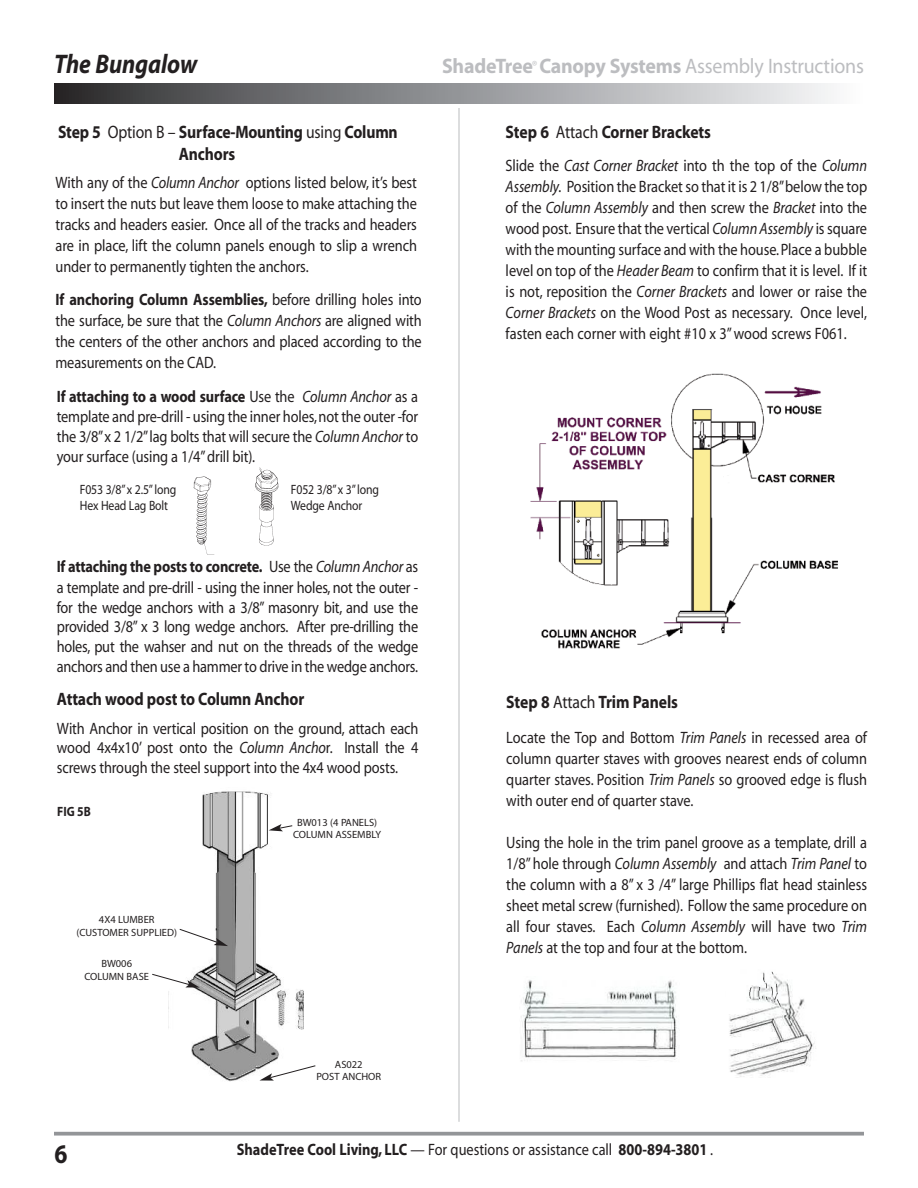
<style>
.page{position:relative;width:918px;height:1188px;background:#fff}
.page>*{position:absolute;margin:0;border:0;box-sizing:border-box;transform-origin:0 0}
.t1{font:italic 700 27px "Myriad";letter-spacing:-.005em;color:#231f20;scale:.87 1}
.t2{font:700 27px "Myriad";color:#231f20;scale:.87 1}
.t3{font:700 21px "Myriad";letter-spacing:-.01em;color:#bcbdc0;scale:.95 1}
.t4{font:700 18px/21.6px "Myriad";letter-spacing:-.01em;color:#231f20;scale:.87 1}
.t5{font:16.5px/21px "Myriad";letter-spacing:-.01em;color:#231f20;text-align:justify;scale:.87 1}
.t6{font:700 16.5px "Myriad";color:#231f20;scale:.87 1}
.t7{font:13.5px/16.2px "Myriad";letter-spacing:-.01em;color:#231f20;scale:.87 1}
.t8{font:700 13.5px "Myriad";color:#231f20;scale:.87 1}
.t9{font:10.5px/12.6px "Myriad";color:#231f20;text-align:center}
.s1{font-weight:400}
.s2{font-style:italic}
.s3{font-weight:700}
</style>
<div class="page">
<svg style="left:54px;top:1132px;width:810px;height:4px;background:#9fa0a3"></svg>
<div style="left:54px;top:84px;width:810px;height:20px;background:linear-gradient(to right,#2d2d2f,#fbfdff)"></div>
<hr style="left:458px;top:108px;width:2px;height:1014px;background:#d1d2d4">
<img style="left:530px;top:373px;width:308px;height:276px">
<img style="left:521px;top:980px;width:156px;height:81px">
<img style="left:729px;top:971px;width:87px;height:107px">
<img style="left:168px;top:791px;width:135px;height:291px">
<svg style="left:152px;top:973px;width:48px;height:15px"></svg>
<svg style="left:179px;top:928px;width:49px;height:18px"></svg>
<svg style="left:269px;top:824px;width:24px;height:7px"></svg>
<svg style="left:260px;top:1065px;width:56px;height:16px"></svg>
<img style="left:193px;top:467px;width:86px;height:88px">
<h1 class="t1" style="left:54px;top:54px;width:166px">The Bungalow</h1>
<p class="t3" style="left:442px;top:58px;width:446px">ShadeTree<sup>®</sup> Canopy Systems <span class="s1">Assembly Instructions</span></p>
<p class="t4" style="left:179px;top:123px;width:253px;text-indent:-121px">Step 5 <span class="s1">Option B –</span> Surface-Mounting <span class="s1">using</span> Column<br>Anchors</p>
<p class="t5" style="left:56px;top:173px;width:417px">With any of the <span class="s2">Column Anchor</span> options listed below, it’s best to insert the nuts but leave them loose to make attaching the tracks and headers easier. Once all of the tracks and headers are in place, lift the column panels enough to slip a wrench under to permanently tighten the anchors.</p>
<p class="t5" style="left:56px;top:290px;width:423px"><span class="s3">If anchoring Column Assemblies,</span> before drilling holes into the surface, be sure that the <span class="s2">Column Anchors</span> are aligned with the centers of the other anchors and placed according to the measurements on the CAD.</p>
<p class="t5" style="left:57px;top:388px;width:417px;line-height:20.1px"><span class="s3">If attaching to a wood surface</span> Use the <span class="s2">Column Anchor</span> as a template and pre-drill - using the inner holes,not the outer -for the 3/8”x 2 1/2”lag bolts that will secure the <span class="s2">Column Anchor</span> to your surface (using a 1/4”drill bit).</p>
<p class="t7" style="left:80px;top:483px;width:113px">F053 3/8”x 2.5”long<br>Hex Head Lag Bolt</p>
<p class="t7" style="left:291px;top:482px;width:103px">F052 3/8”x 3”long<br>Wedge Anchor</p>
<p class="t5" style="left:57px;top:558px;width:417px;line-height:20px"><span class="s3">If attaching the posts to concrete.</span> Use the <span class="s2">Column Anchor</span> as a template and pre-drill - using the inner holes, not the outer - for the wedge anchors with a 3/8” masonry bit, and use the provided 3/8” x 3 long wedge anchors. After pre-drilling the holes, put the wahser and nut on the threads of the wedge anchors and then use a hammer to drive in the wedge anchors.</p>
<p class="t4" style="left:57px;top:690px;width:286px">Attach wood post to Column Anchor</p>
<p class="t5" style="left:57px;top:720px;width:417px;line-height:19.8px">With Anchor in vertical position on the ground, attach each wood 4x4x10’ post onto the <span class="s2">Column Ancho</span>r. Install the 4 screws through the steel support into the 4x4 wood posts.</p>
<p class="t8" style="left:57px;top:807px;width:40px">FIG 5B</p>
<p class="t9" style="left:76px;top:914px;width:102px">4X4 LUMBER (CUSTOMER SUPPLIED)</p>
<p class="t9" style="left:84px;top:959px;width:66px">BW006<br>COLUMN BASE</p>
<p class="t9" style="left:293px;top:817px;width:89px">BW013 (4 PANELS)<br>COLUMN ASSEMBLY</p>
<p class="t9" style="left:316px;top:1059px;width:66px">AS022<br>POST ANCHOR</p>
<p class="t4" style="left:506px;top:123px;width:238px">Step 6 <span class="s1">Attach</span> Corner Brackets</p>
<p class="t5" style="left:506px;top:156px;width:417px">Slide the <span class="s2">Cast Corner Bracket</span> into th the top of the <span class="s2">Column Assembly.</span> Position the Bracket so that it is 2 1/8”below the top of the <span class="s2">Column Assembly</span> and then screw the <span class="s2">Bracket</span> into the wood post. Ensure that the vertical <span class="s2">Column Assembly</span> is square with the mounting surface and with the house.Place a bubble level on top of the <span class="s2">Header Beam</span> to confirm that it is level. If it is not, reposition the <span class="s2">Corner Brackets</span> and lower or raise the <span class="s2">Corner Brackets</span> on the Wood Post as necessary. Once level, fasten each corner with eight #10 x 3”wood screws F061.</p>
<p class="t4" style="left:506px;top:693px;width:199px">Step 8 <span class="s1">Attach</span> Trim Panels</p>
<p class="t5" style="left:506px;top:728px;width:416px">Locate the Top and Bottom <span class="s2">Trim Panels</span> in recessed area of column quarter staves with grooves nearest ends of column quarter staves. Position <span class="s2">Trim Panels</span> so grooved edge is flush with outer end of quarter stave.</p>
<p class="t5" style="left:506px;top:833px;width:416px">Using the hole in the trim panel groove as a template, drill a 1/8” hole through <span class="s2">Column Assembly</span> and attach <span class="s2">Trim Panel</span> to the column with a 8” x 3 /4” large Phillips flat head stainless sheet metal screw (furnished). Follow the same procedure on all four staves. Each <span class="s2">Column Assembly</span> will have two <span class="s2">Trim Panels</span> at the top and four at the bottom.</p>
<h1 class="t2" style="left:54px;top:1144px;width:16px">6</h1>
<p class="t6" style="left:237px;top:1144px;width:549px">ShadeTree Cool Living, LLC <span class="s1">— For questions or assistance call</span> 800-894-3801 <span class="s1">.</span></p>
</div>
